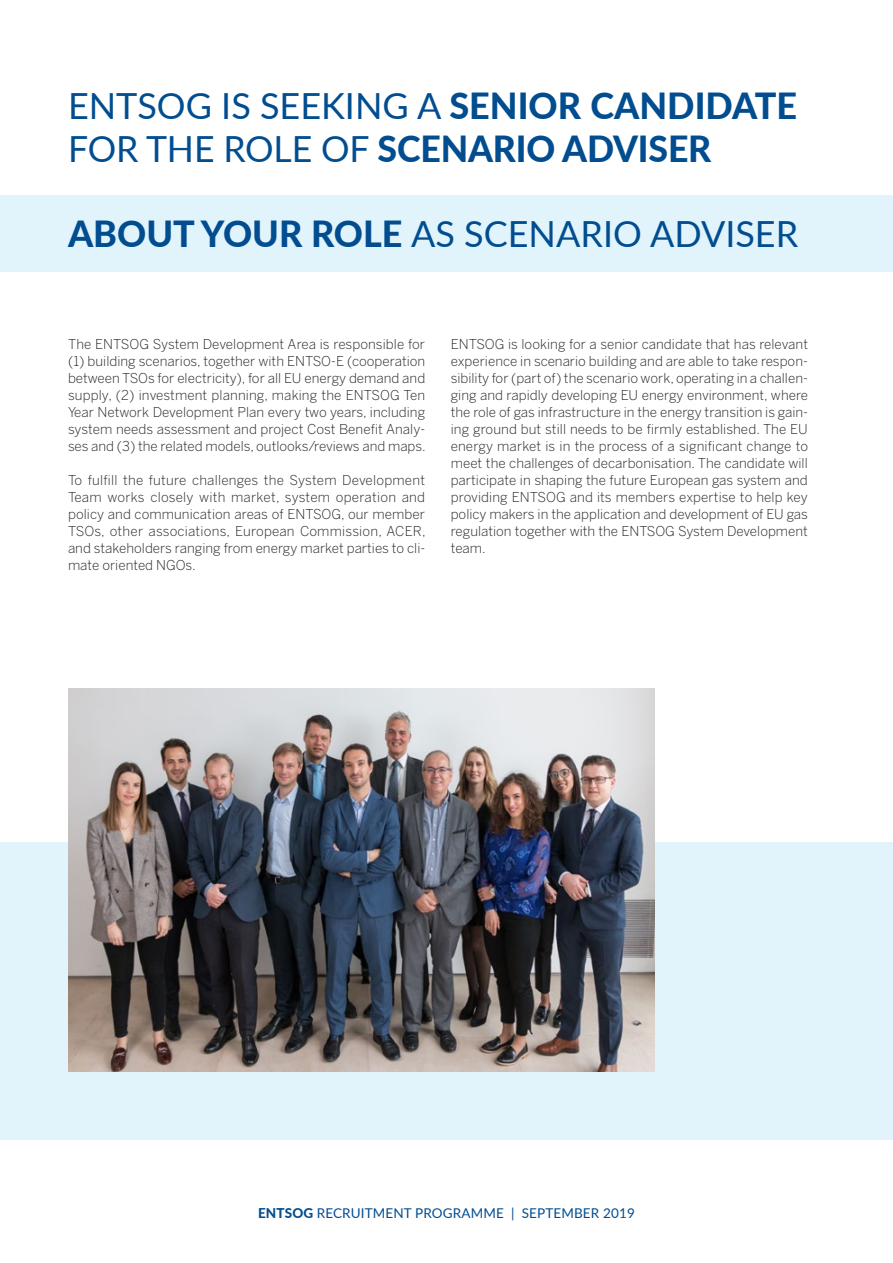
<style>
.page{position:relative;width:893px;height:1263px;background:#fff}
.page>*{position:absolute;margin:0;border:0;box-sizing:border-box;transform-origin:0 0}
.head_30pt{font:800 36px/42.5px "Lato";letter-spacing:-.005em;color:#014d90}
.head_30pt-2{font:36px "Lato";color:#014d90}
.body_9pt_bl_abst{font:300 13.5px/17px "Benton Sans";color:#231f20;text-align:justify}
.subhead_1_12pt{font:13.5px "Lato";letter-spacing:.01em;color:#014d90}
.s1{font-weight:400}
.s2{font-weight:800}
</style>
<div class="page">
<div style="left:0;top:196px;width:893px;height:76px;background:#e1f4fc"></div>
<div style="left:0;top:842px;width:893px;height:298px;background:#e1f4fc"></div>
<img style="left:68px;top:689px;width:587px;height:382px">
<p class="head_30pt" style="left:68px;top:83px;width:731px"><span class="s1">ENTSOG IS SEEKING A</span> SENIOR CANDIDATE<br><span class="s1">FOR THE ROLE OF</span> SCENARIO ADVISER</p>
<p class="head_30pt-2" style="left:68px;top:208px;width:732px"><span class="s2">ABOUT YOUR ROLE</span> AS SCENARIO ADVISER</p>
<p class="body_9pt_bl_abst" style="left:68px;top:335px;width:359px">The ENTSOG System Development Area is responsible for (1) building scenarios, together with ENTSO-E (cooperation between TSOs for electricity), for all EU energy demand and supply, (2) investment planning, making the ENTSOG Ten Year Network Development Plan every two years, including system needs assessment and project Cost Benefit Analy&shy;ses and (3) the related models, outlooks/reviews and maps.</p>
<p class="body_9pt_bl_abst" style="left:68px;top:471px;width:359px">To fulfill the future challenges the System Development Team works closely with market, system operation and policy and communication areas of ENTSOG, our member TSOs, other associations, European Commission, ACER, and stakeholders ranging from energy market parties to cli&shy;mate oriented NGOs.</p>
<p class="body_9pt_bl_abst" style="left:451px;top:335px;width:359px;text-align:left">ENTSOG is looking for a senior candidate that has relevant experience in scenario building and are able to take respon&shy;sibility for (part of) the scenario work, operating in a challen&shy;ging and rapidly developing EU energy environment, where the role of gas infrastructure in the energy transition is gain&shy;ing ground but still needs to be firmly established. The EU energy market is in the process of a significant change to meet the challenges of decarbonisation. The candidate will participate in shaping the future European gas system and providing ENTSOG and its members expertise to help key policy makers in the application and development of EU gas regulation together with the ENTSOG System Development team.</p>
<p class="subhead_1_12pt" style="left:258px;top:1203px;width:378px"><span class="s2">ENTSOG</span> RECRUITMENT PROGRAMME | SEPTEMBER 2019</p>
</div>
